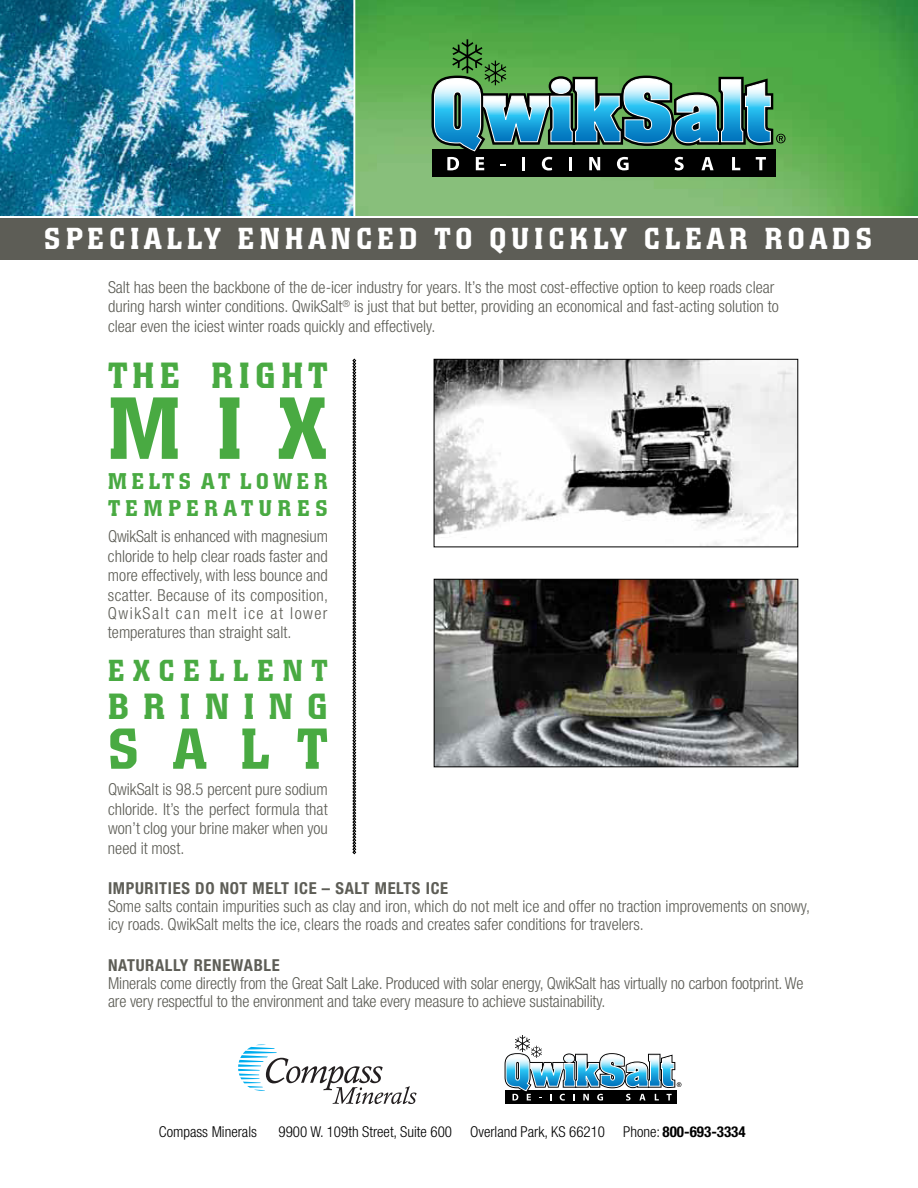
<style>
.page{position:relative;width:918px;height:1188px;background:#fff}
.page>*{position:absolute;margin:0;border:0;box-sizing:border-box;transform-origin:0 0}
.t1{font:500 87px "Colossalis";color:#49aa42}
.t2{font:500 57px "Colossalis";color:#49aa42}
.t3{font:500 36px "Colossalis";letter-spacing:.16em;color:#49aa42}
.t4{font:500 36px "Colossalis";letter-spacing:.405em;color:#49aa42}
.t5{font:500 30px "Colossalis";letter-spacing:.17em;color:#fff}
.t6{font:500 30px "Colossalis";letter-spacing:.285em;color:#49aa42}
.t7{font:500 22.5px/27px "Colossalis";letter-spacing:.23em;color:#49aa42}
.t8{font:300 condensed 16.5px/19.5px "Helvetica Neue LT Std";color:#5d5d56}
.t9{font:300 condensed 15px "Helvetica Neue LT Std";color:#000}
.s1{font-weight:700}
</style>
<div class="page">
<img style="left:355px;top:0;width:563px;height:216px">
<div style="left:0;top:218px;width:918px;height:41px;background:#5d5d56"></div>
<svg style="left:353px;top:359px;width:3px;height:495px"></svg>
<svg style="left:505px;top:1035px;width:176px;height:69px"></svg>
<div style="left:433px;top:149px;width:343px;height:28px;background:#000"></div>
<svg style="left:431px;top:39px;width:355px;height:132px"></svg>
<img style="left:436px;top:581px;width:360px;height:184px">
<div style="left:434px;top:579px;width:364px;height:188px;border:1px solid #000"></div>
<img style="left:436px;top:361px;width:360px;height:184px">
<div style="left:434px;top:359px;width:364px;height:188px;border:1px solid #000"></div>
<img style="left:0;top:0;width:353px;height:216px">
<svg style="left:238px;top:1045px;width:179px;height:59px"></svg>
<p class="t5" style="left:44px;top:221px;width:829px">SPECIALLY ENHANCED TO QUICKLY CLEAR ROADS</p>
<p class="t8" style="left:108px;top:277px;width:672px">Salt has been the backbone of the de-icer industry for years. It’s the most cost-effective option to keep roads clear during harsh winter conditions. QwikSalt<sup>®</sup> is just that but better, providing an economical and fast-acting solution to clear even the iciest winter roads quickly and effectively.</p>
<p class="t3" style="left:108px;top:355px;width:221px">THE RIGHT</p>
<p class="t1" style="left:108px;top:379px;width:221px">MIX</p>
<p class="t7" style="left:108px;top:468px;width:221px">MELTS AT LOWER<br>TEMPERATURES</p>
<p class="t8" style="left:108px;top:527px;width:222px;text-align:justify">QwikSalt is enhanced with magnesium chloride to help clear roads faster and more effectively, with less bounce and scatter. Because of its composition,</p>
<p class="t8" style="left:108px;top:603px;width:221px">QwikSalt can melt ice at lower temperatures than straight salt.</p>
<p class="t6" style="left:108px;top:653px;width:221px">EXCELLENT</p>
<p class="t4" style="left:108px;top:685px;width:221px">BRINING</p>
<p class="t2" style="left:108px;top:716px;width:221px">SALT</p>
<p class="t8" style="left:108px;top:779px;width:221px;text-align:justify">QwikSalt is 98.5 percent pure sodium chloride. It’s the perfect formula that won’t clog your brine maker when you need it most.</p>
<p class="t8" style="left:108px;top:879px;width:704px;line-height:18px"><span class="s1">IMPURITIES DO NOT MELT ICE – SALT MELTS ICE<br></span>Some salts contain impurities such as clay and iron, which do not melt ice and offer no traction improvements on snowy, icy roads. QwikSalt melts the ice, clears the roads and creates safer conditions for travelers.</p>
<p class="t8" style="left:108px;top:956px;width:697px;line-height:18px"><span class="s1">NATURALLY RENEWABLE<br></span>Minerals come directly from the Great Salt Lake. Produced with solar energy, QwikSalt has virtually no carbon footprint. We are very respectful to the environment and take every measure to achieve sustainability.</p>
<p class="t9" style="left:159px;top:1124px;width:100px">Compass Minerals</p>
<p class="t9" style="left:279px;top:1124px;width:469px">9900 W. 109th Street, Suite 600 Overland Park, KS 66210 Phone: <span class="s1">800-693-3334</span></p>
</div>
